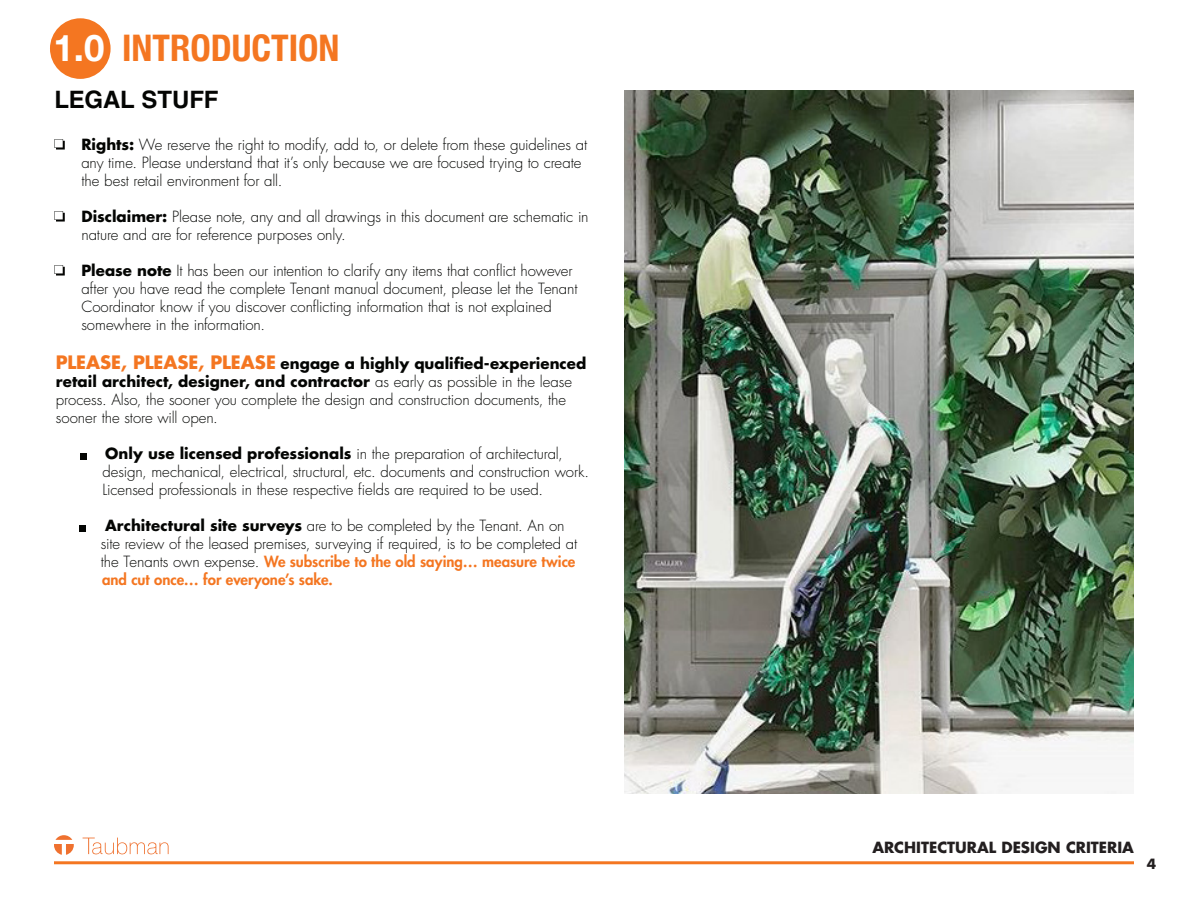
<style>
.page{position:relative;width:1188px;height:918px;background:#fff}
.page>*{position:absolute;margin:0;border:0;box-sizing:border-box;transform-origin:0 0}
.SECTION_TITLES{font:700 condensed 36.6px "Helvetica Neue";color:#f47621}
.t1{font:700 24px "Helvetica LT Std";letter-spacing:-.005em;color:#040503}
.t2{font:300 15px/18px "Futura Std";letter-spacing:-.005em;color:#040503}
.t3{font:800 15px "Futura Std";color:#f47621}
.t4{font:700 15px "Futura Std";color:#231f20}
.t5{font:700 13.8px "Futura Std";color:#231f20}
.s1{font-stretch:normal;color:#fff}
.s2{font-weight:700}
.s3{font-weight:700;font-size:18px;color:#f47621}
.s4{font-weight:300;color:#040503}
</style>
<div class="page">
<hr style="left:54px;top:861px;width:1080px;height:3px;background:#f47621">
<svg style="left:83px;top:838px;width:86px;height:16px"></svg>
<svg style="left:54px;top:835px;width:20px;height:20px"></svg>
<img style="left:624px;top:91px;width:510px;height:703px">
<div style="left:50px;top:18px;width:61px;height:61px;background:#f47621;border-radius:50%"></div>
<svg style="left:54px;top:139px;width:11px;height:11px"></svg>
<svg style="left:54px;top:211px;width:11px;height:11px"></svg>
<svg style="left:54px;top:265px;width:11px;height:11px"></svg>
<svg style="left:81px;top:453px;width:6px;height:6px"></svg>
<div style="left:79px;top:525px;width:7px;height:6px;background:#040503"></div>
<p class="SECTION_TITLES" style="left:54px;top:26px;width:288px"><span class="s1">1.0</span> INTRODUCTION</p>
<p class="t1" style="left:54px;top:85px;width:166px">LEGAL STUFF</p>
<p class="t2" style="left:81px;top:136px;width:507px"><span class="s2">Rights:</span> We reserve the right to modify, add to, or delete from these guidelines at any time. Please understand that it’s only because we are focused trying to create the best retail environment for all.</p>
<p class="t2" style="left:81px;top:208px;width:509px"><span class="s2">Disclaimer:</span> Please note, any and all drawings in this document are schematic in nature and are for reference purposes only.</p>
<p class="t2" style="left:81px;top:262px;width:498px"><span class="s2">Please note</span> It has been our intention to clarify any items that conflict however after you have read the complete Tenant manual document, please let the Tenant Coordinator know if you discover conflicting information that is not explained somewhere in the information.</p>
<p class="t2" style="left:56px;top:355px;width:532px"><span class="s3">PLEASE, PLEASE, PLEASE</span> <span class="s2">engage a highly qualified-experienced retail architect, designer, and contractor</span> as early as possible in the lease process. Also, the sooner you complete the design and construction documents, the sooner the store will open.</p>
<p class="t2" style="left:105px;top:445px;width:459px"><span class="s2">Only use licensed professionals</span> in the preparation of architectural,</p>
<p class="t2" style="left:102px;top:463px;width:488px">design, mechanical, electrical, structural, etc. documents and construction work.</p>
<p class="t2" style="left:102px;top:481px;width:442px">Licensed professionals in these respective fields are required to be used.</p>
<p class="t2" style="left:105px;top:517px;width:461px"><span class="s2">Architectural site surveys</span> are to be completed by the Tenant. An on</p>
<p class="t2" style="left:101px;top:535px;width:478px">site review of the leased premises, surveying if required, is to be completed at</p>
<p class="t3" style="left:101px;top:552px;width:476px"><span class="s4">the Tenants own expense.</span> We subscribe to the old saying… measure twice</p>
<p class="t3" style="left:102px;top:570px;width:232px">and cut once… for everyone’s sake.</p>
<p class="t4" style="left:872px;top:838px;width:263px">ARCHITECTURAL DESIGN CRITERIA</p>
<p class="t5" style="left:1147px;top:854px;width:11px">4</p>
</div>
